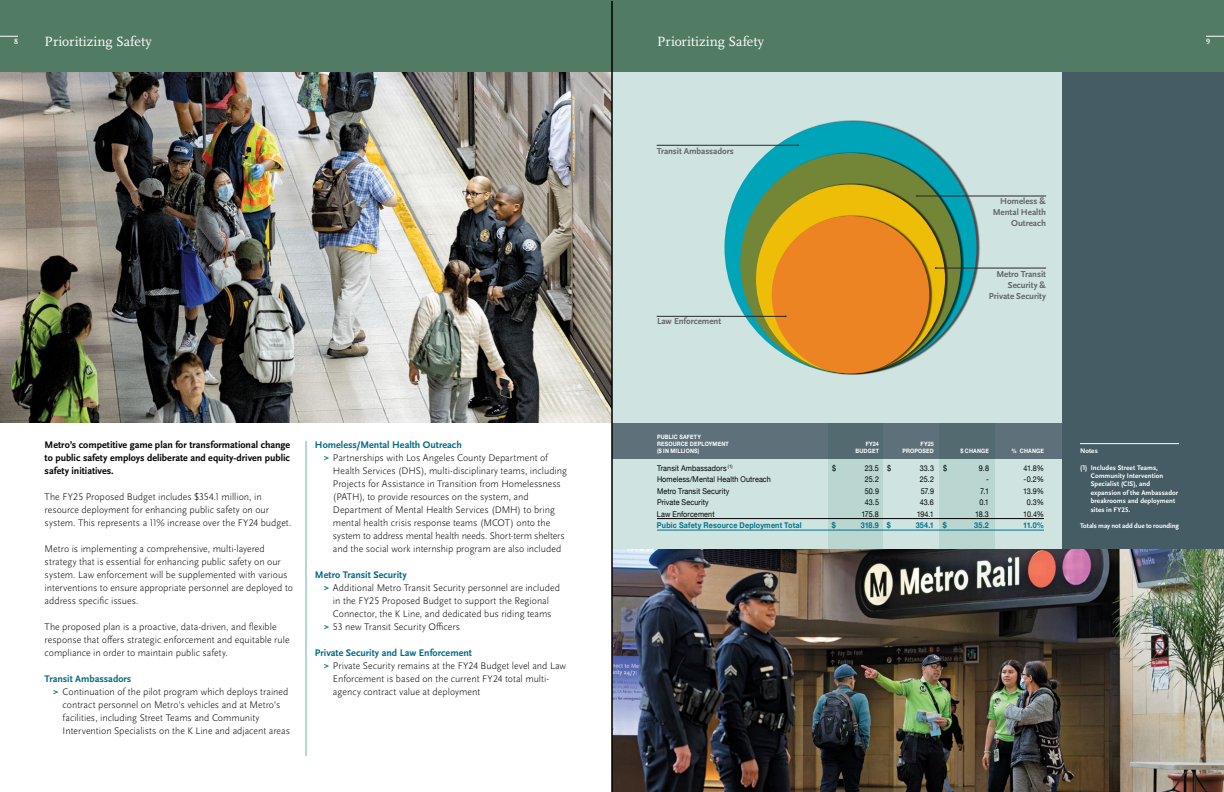
<style>
.page{position:relative;width:1224px;height:792px;background:#fff}
.page>*{position:absolute;margin:0;border:0;box-sizing:border-box;transform-origin:0 0}
.t1{font:14px "Scala Pro";letter-spacing:.005em;color:#fff}
.t2{font:300 10px/13px "Scala Sans Pro";color:#000}
.t3{font:700 10px/13px "Scala Sans Pro";color:#000;text-align:justify}
.t4{font:700 10px "Scala Sans Pro";color:#006984}
.t5{font:700 9px/10.8px "Scala Sans Pro";letter-spacing:-.01em;color:#636466;text-align:right}
.t6{font:8px "Helvetica Neue";letter-spacing:.015em;color:#000;scale:.9 1}
.t7{font:700 8px "Helvetica Neue";letter-spacing:.02em;color:#00738e;scale:.9 1}
.t8{font:700 8px "Scala Pro";color:#fff}
.t9{font:700 7px/8.4px "Scala Sans Pro";letter-spacing:.01em;color:#fff}
.t10{font:700 7px "Scala Sans Pro";letter-spacing:-.01em;color:#fff}
.t11{font:700 6px/7.2px "Helvetica Neue";letter-spacing:.03em;color:#fff;scale:.9 1}
.s1{font-weight:900;font-size:8px;color:#006984}
</style>
<div class="page">
<img style="left:0;top:0;width:612px;height:792px">
<img style="left:612px;top:0;width:612px;height:792px">
<hr style="left:612px;top:1px;width:1px;height:791px;background:#000">
<p class="t8" style="left:14px;top:36px;width:5px">8</p>
<h1 class="t1" style="left:45px;top:34px;width:109px">Prioritizing Safety</h1>
<h1 class="t1" style="left:657px;top:34px;width:109px">Prioritizing Safety</h1>
<p class="t8" style="left:1206px;top:36px;width:5px">9</p>
<p class="t3" style="left:45px;top:439px;width:247px">Metro’s competitive game plan for transformational change to public safety employs deliberate and equity-driven public safety initiatives.</p>
<p class="t2" style="left:45px;top:491px;width:248px">The FY25 Proposed Budget includes $354.1 million, in resource deployment for enhancing public safety on our system. This represents a 11% increase over the FY24 budget.</p>
<p class="t2" style="left:45px;top:543px;width:250px">Metro is implementing a comprehensive, multi-layered strategy that is essential for enhancing public safety on our system. Law enforcement will be supplemented with various interventions to ensure appropriate personnel are deployed to address specific issues.</p>
<p class="t2" style="left:45px;top:621px;width:247px">The proposed plan is a proactive, data-driven, and flexible response that offers strategic enforcement and equitable rule compliance in order to maintain public safety.</p>
<p class="t4" style="left:45px;top:673px;width:88px">Transit Ambassadors</p>
<p class="t2" style="left:54px;top:686px;width:236px"><span class="s1">&gt;</span> Continuation of the pilot program which deploys trained</p>
<p class="t2" style="left:63px;top:699px;width:219px">contract personnel on Metro's vehicles and at Metro’s</p>
<p class="t2" style="left:63px;top:712px;width:198px">facilities, including Street Teams and Community</p>
<p class="t2" style="left:63px;top:725px;width:229px">Intervention Specialists on the K Line and adjacent areas</p>
<p class="t4" style="left:315px;top:439px;width:148px">Homeless/Mental Health Outreach</p>
<p class="t2" style="left:324px;top:452px;width:226px"><span class="s1">&gt;</span> Partnerships with Los Angeles County Department of</p>
<p class="t2" style="left:333px;top:465px;width:235px">Health Services (DHS), multi-disciplinary teams, including</p>
<p class="t2" style="left:333px;top:478px;width:229px">Projects for Assistance in Transition from Homelessness</p>
<p class="t2" style="left:333px;top:491px;width:197px">(PATH), to provide resources on the system, and</p>
<p class="t2" style="left:333px;top:504px;width:224px">Department of Mental Health Services (DMH) to bring</p>
<p class="t2" style="left:333px;top:517px;width:219px">mental health crisis response teams (MCOT) onto the</p>
<p class="t2" style="left:333px;top:530px;width:233px">system to address mental health needs. Short-term shelters</p>
<p class="t2" style="left:333px;top:543px;width:230px">and the social work internship program are also included</p>
<p class="t4" style="left:315px;top:569px;width:93px">Metro Transit Security</p>
<p class="t2" style="left:324px;top:582px;width:238px"><span class="s1">&gt;</span> Additional Metro Transit Security personnel are included</p>
<p class="t2" style="left:333px;top:595px;width:218px">in the FY25 Proposed Budget to support the Regional</p>
<p class="t2" style="left:333px;top:608px;width:220px">Connector, the K Line, and dedicated bus riding teams</p>
<p class="t2" style="left:324px;top:621px;width:138px"><span class="s1">&gt;</span> 53 new Transit Security Officers</p>
<p class="t4" style="left:315px;top:647px;width:158px">Private Security and Law Enforcement</p>
<p class="t2" style="left:324px;top:660px;width:244px"><span class="s1">&gt;</span> Private Security remains at the FY24 Budget level and Law</p>
<p class="t2" style="left:333px;top:673px;width:218px">Enforcement is based on the current FY24 total multi-</p>
<p class="t2" style="left:333px;top:686px;width:149px">agency contract value at deployment</p>
<p class="t5" style="left:657px;top:146px;width:79px">Transit Ambassadors</p>
<p class="t5" style="left:657px;top:316px;width:66px">Law Enforcement</p>
<p class="t5" style="left:993px;top:196px;width:55px">Homeless &amp;<br>Mental Health<br>Outreach</p>
<p class="t5" style="left:989px;top:269px;width:58px">Metro Transit<br>Security &amp;<br>Private Security</p>
<p class="t11" style="left:657px;top:433px;width:81px">PUBLIC SAFETY<br>RESOURCE DEPLOYMENT</p>
<p class="t11" style="left:866px;top:440px;width:16px">FY24</p>
<p class="t11" style="left:921px;top:440px;width:16px">FY25</p>
<p class="t11" style="left:657px;top:447px;width:49px">($ IN MILLIONS)</p>
<p class="t11" style="left:856px;top:447px;width:28px">BUDGET</p>
<p class="t11" style="left:903px;top:447px;width:36px">PROPOSED</p>
<p class="t11" style="left:960px;top:447px;width:33px">$ CHANGE</p>
<p class="t11" style="left:1012px;top:447px;width:38px">% CHANGE</p>
<p class="t6" style="left:657px;top:462px;width:85px">Transit Ambassadors <sup>(1)</sup></p>
<p class="t6" style="left:832px;top:462px;width:6px">$</p>
<p class="t6" style="left:865px;top:462px;width:31px">23.5 $</p>
<p class="t6" style="left:920px;top:462px;width:32px">33.3 $</p>
<p class="t6" style="left:979px;top:462px;width:13px">9.8</p>
<p class="t6" style="left:1024px;top:462px;width:24px">41.8%</p>
<p class="t6" style="left:657px;top:474px;width:128px">Homeless/Mental Health Outreach</p>
<p class="t6" style="left:865px;top:474px;width:17px">25.2</p>
<p class="t6" style="left:920px;top:474px;width:17px">25.2</p>
<p class="t6" style="left:986px;top:474px;width:5px">-</p>
<p class="t6" style="left:1024px;top:474px;width:24px">-0.2%</p>
<p class="t6" style="left:657px;top:485px;width:82px">Metro Transit Security</p>
<p class="t6" style="left:865px;top:485px;width:17px">50.9</p>
<p class="t6" style="left:921px;top:485px;width:16px">57.9</p>
<p class="t6" style="left:980px;top:485px;width:11px">7.1</p>
<p class="t6" style="left:1023px;top:485px;width:25px">13.9%</p>
<p class="t6" style="left:657px;top:497px;width:59px">Private Security</p>
<p class="t6" style="left:865px;top:497px;width:17px">43.5</p>
<p class="t6" style="left:920px;top:497px;width:17px">43.6</p>
<p class="t6" style="left:980px;top:497px;width:12px">0.1</p>
<p class="t6" style="left:1027px;top:497px;width:21px">0.3%</p>
<p class="t6" style="left:657px;top:508px;width:66px">Law Enforcement</p>
<p class="t6" style="left:861px;top:508px;width:21px">175.8</p>
<p class="t6" style="left:917px;top:508px;width:21px">194.1</p>
<p class="t6" style="left:975px;top:508px;width:17px">18.3</p>
<p class="t6" style="left:1023px;top:508px;width:25px">10.4%</p>
<p class="t7" style="left:657px;top:519px;width:162px">Pubic Safety Resource Deployment Total</p>
<p class="t7" style="left:832px;top:519px;width:6px">$</p>
<p class="t7" style="left:861px;top:519px;width:35px">318.9 $</p>
<p class="t7" style="left:916px;top:519px;width:36px">354.1 $</p>
<p class="t7" style="left:974px;top:519px;width:18px">35.2</p>
<p class="t7" style="left:1023px;top:519px;width:25px">11.0%</p>
<p class="t9" style="left:1080px;top:446px;width:19px">Notes</p>
<p class="t9" style="left:1091px;top:463px;width:89px;text-indent:-11px">(1) Includes Street Teams,<br>Community Intervention<br>Specialist (CIS), and expansion of the Ambassador breakrooms and deployment sites in FY25.</p>
<p class="t10" style="left:1080px;top:522px;width:100px">Totals may not add due to rounding</p>
</div>
